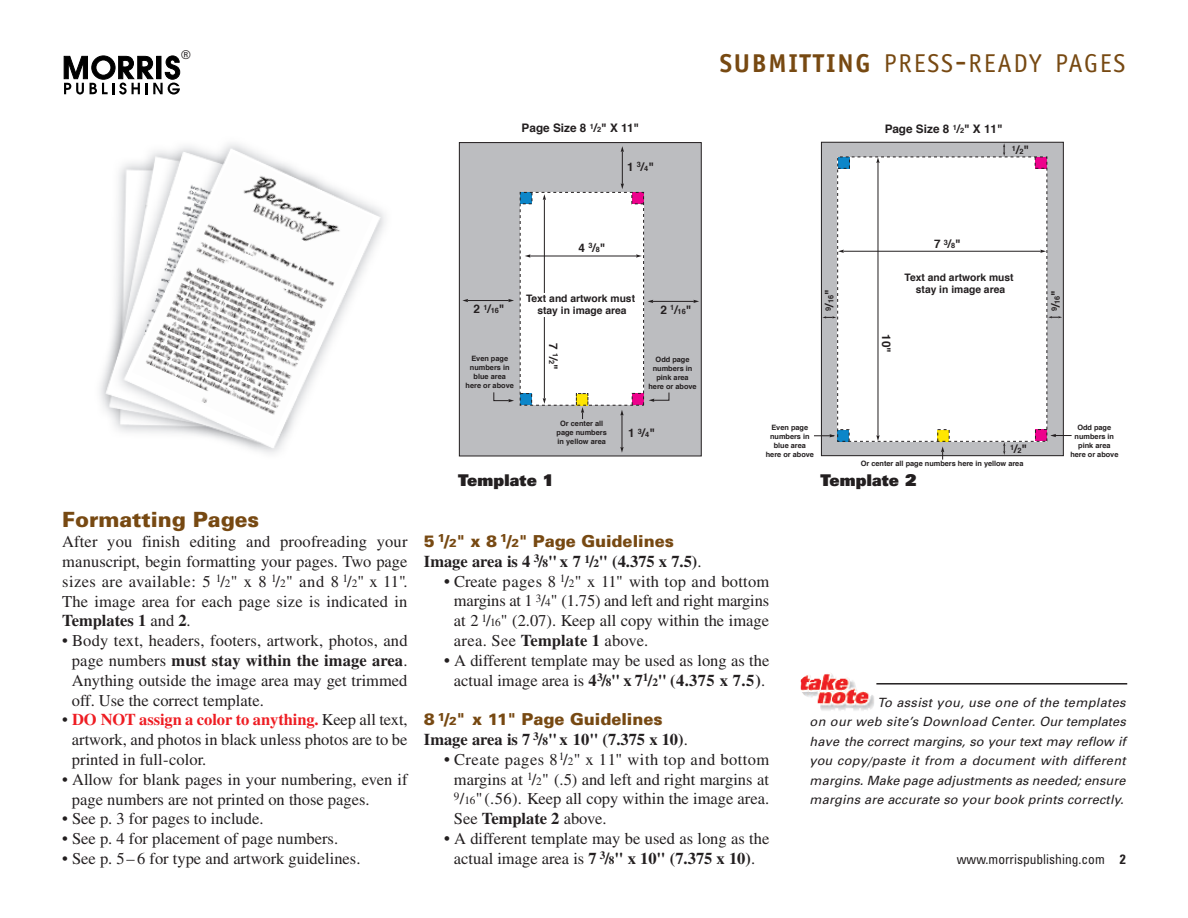
<style>
.page{position:relative;width:1188px;height:918px;background:#fff}
.page>*{position:absolute;margin:0;border:0;box-sizing:border-box;transform-origin:0 0}
.t1{font:25.8px "Officina Sans";letter-spacing:.065em;color:#774912}
.t2{font:900 21px "Univers";color:#774912}
.t3{font:16.5px/19.8px "Times";color:#231f20;text-align:justify}
.t4{font:700 16.5px "Times";color:#231f20}
.t5{font:900 16.5px "Univers";color:#774912}
.t6{font:900 16.2px "Univers";letter-spacing:.01em;color:#231f20}
.t7{font:condensed 13.5px "Univers";color:#231f20}
.t8{font:italic 12.75px/19.5px "Univers";letter-spacing:.015em;color:#231f20;text-align:justify}
.t9{font:condensed 12px "Univers";color:#231f20}
.t10{font:700 11.7px "Helvetica";color:#231f20}
.t11{font:700 10.35px/12.3px "Helvetica";color:#231f20;text-align:center}
.t12{font:700 7.35px/8.9px "Helvetica";color:#231f20;text-align:center}
.s1{font-weight:700}
.s2{font-size:34.5px}
.s3{font-size:7.35px}
.s4{font-size:11.7px}
.s5{font-size:11.25px}
.s6{font-weight:700;color:#ee1d23}
.s7{font-size:11.55px}
.s8{font-weight:400}
.s9{font-weight:700;font-size:11.25px}
</style>
<div class="page">
<svg style="left:64px;top:56px;width:116px;height:39px"></svg>
<div style="left:459px;top:143px;width:242px;height:313px;background:#bcbdc0"></div>
<div style="left:459px;top:142px;width:243px;height:314px;border:1px solid #231f20"></div>
<div style="left:520px;top:192px;width:124px;height:213px;background:#fff"></div>
<hr style="left:468px;top:300px;width:41px;height:1px;background:#231f20">
<svg style="left:462px;top:299px;width:6px;height:3px"></svg>
<svg style="left:508px;top:299px;width:6px;height:3px"></svg>
<hr style="left:622px;top:415px;width:1px;height:32px;background:#231f20">
<svg style="left:620px;top:410px;width:4px;height:5px"></svg>
<svg style="left:620px;top:447px;width:4px;height:6px"></svg>
<hr style="left:530px;top:256px;width:106px;height:1px;background:#231f20">
<svg style="left:525px;top:254px;width:5px;height:4px"></svg>
<svg style="left:636px;top:254px;width:6px;height:4px"></svg>
<hr style="left:544px;top:199px;width:1px;height:200px;background:#231f20">
<svg style="left:543px;top:194px;width:3px;height:6px"></svg>
<svg style="left:543px;top:398px;width:3px;height:6px"></svg>
<svg style="left:581px;top:407px;width:3px;height:12px"></svg>
<svg style="left:493px;top:392px;width:21px;height:10px"></svg>
<hr style="left:653px;top:301px;width:41px;height:1px;background:#231f20">
<svg style="left:648px;top:300px;width:5px;height:3px"></svg>
<svg style="left:693px;top:300px;width:6px;height:3px"></svg>
<hr style="left:622px;top:151px;width:1px;height:33px;background:#231f20">
<svg style="left:621px;top:146px;width:3px;height:6px"></svg>
<svg style="left:621px;top:183px;width:3px;height:6px"></svg>
<div style="left:576px;top:394px;width:12px;height:11px;background:#ffe601"></div>
<svg style="left:520px;top:393px;width:12px;height:12px"></svg>
<div style="left:576px;top:393px;width:12px;height:13px;border:1px dashed #231f20"></div>
<svg style="left:631px;top:392px;width:39px;height:14px"></svg>
<svg style="left:631px;top:192px;width:13px;height:13px"></svg>
<svg style="left:519px;top:192px;width:14px;height:13px"></svg>
<div style="left:540px;top:293px;width:13px;height:24px;background:#fff"></div>
<div style="left:821px;top:142px;width:242px;height:314px;background:#bcbdc0"></div>
<div style="left:821px;top:142px;width:243px;height:314px;border:1px solid #231f20"></div>
<div style="left:838px;top:157px;width:209px;height:284px;background:#fff"></div>
<hr style="left:843px;top:251px;width:198px;height:1px;background:#231f20">
<svg style="left:839px;top:250px;width:5px;height:3px"></svg>
<svg style="left:1040px;top:250px;width:5px;height:3px"></svg>
<hr style="left:878px;top:163px;width:1px;height:273px;background:#231f20">
<svg style="left:876px;top:159px;width:4px;height:4px"></svg>
<svg style="left:876px;top:435px;width:4px;height:5px"></svg>
<svg style="left:941px;top:446px;width:3px;height:14px"></svg>
<svg style="left:1048px;top:316px;width:14px;height:2px"></svg>
<svg style="left:822px;top:316px;width:14px;height:2px"></svg>
<svg style="left:1003px;top:143px;width:2px;height:13px"></svg>
<svg style="left:1003px;top:442px;width:2px;height:13px"></svg>
<div style="left:938px;top:430px;width:11px;height:11px;background:#ffe601"></div>
<svg style="left:837px;top:156px;width:13px;height:13px"></svg>
<svg style="left:1034px;top:156px;width:14px;height:13px"></svg>
<svg style="left:814px;top:429px;width:36px;height:13px"></svg>
<svg style="left:1035px;top:429px;width:37px;height:13px"></svg>
<img style="left:100px;top:143px;width:285px;height:311px">
<img style="left:132px;top:153px;width:241px;height:283px">
<hr style="left:876px;top:683px;width:251px;height:2px;background:#231f20">
<img style="left:801px;top:673px;width:73px;height:38px">
<p class="t9" style="left:181px;top:50px;width:11px">®</p>
<h1 class="t1" style="left:720px;top:53px;width:407px"><span class="s1">SUBMITTING</span> PRESS<span class="s2">-</span>READY PAGES</h1>
<p class="t10" style="left:522px;top:123px;width:119px">Page Size 8 <sup>1</sup>/<span class="s3">2</span>" X 11"</p>
<p class="t10" style="left:627px;top:162px;width:28px">1 <sup>3</sup>/<span class="s3">4</span>"</p>
<p class="t10" style="left:885px;top:124px;width:119px">Page Size 8 <sup>1</sup>/<span class="s3">2</span>" X 11"</p>
<p class="t12" style="left:1012px;top:146px;width:19px">1<span class="s4">/</span>2<span class="s4">"</span></p>
<p class="t2" style="left:62px;top:512px;width:199px">Formatting Pages</p>
<p class="t3" style="left:62px;top:533px;width:347px">After you finish editing and proofreading your manuscript, begin formatting your pages. Two page sizes are available: 5 <sup>1</sup>/<span class="s5">2</span>" x 8 <sup>1</sup>/<span class="s5">2</span>" and 8 <sup>1</sup>/<span class="s5">2</span>" x 11".<br>The image area for each page size is indicated in <span class="s1">Templates 1</span> and <span class="s1">2</span>.</p>
<p class="t3" style="left:72px;top:632px;width:337px;text-indent:-10px">• Body text, headers, footers, artwork, photos, and page numbers <span class="s1">must stay within the image area</span>.<br>Anything outside the image area may get trimmed off. Use the correct template.</p>
<p class="t3" style="left:72px;top:712px;width:337px;text-indent:-10px">• <span class="s6">DO NOT assign a color to anything.</span> Keep all text, artwork, and photos in black unless photos are to be printed in full-color.</p>
<p class="t3" style="left:72px;top:771px;width:337px;text-indent:-10px">• Allow for blank pages in your numbering, even if page numbers are not printed on those pages.</p>
<p class="t3" style="left:62px;top:811px;width:203px">• See p. 3 for pages to include.</p>
<p class="t3" style="left:62px;top:830px;width:277px">• See p. 4 for placement of page numbers.</p>
<p class="t3" style="left:62px;top:850px;width:300px">• See p. 5– 6 for type and artwork guidelines.</p>
<p class="t10" style="left:579px;top:243px;width:28px">4 <sup>3</sup>/<span class="s3">8</span>"</p>
<p class="t11" style="left:526px;top:293px;width:111px">Text and artwork must stay in image area</p>
<p class="t10" style="left:474px;top:304px;width:32px">2 <sup>1</sup>/<span class="s3">16</span>"</p>
<p class="t10" style="left:660px;top:305px;width:32px">2 <sup>1</sup>/<span class="s3">16</span>"</p>
<p class="t12" style="left:466px;top:355px;width:50px">Even page numbers in blue area here or above</p>
<p class="t10" style="left:558px;top:343px;width:28px;rotate:90deg">7 <sup>1</sup>/<span class="s3">2</span>"</p>
<p class="t12" style="left:557px;top:420px;width:52px">Or center all page numbers in yellow area</p>
<p class="t6" style="left:458px;top:474px;width:97px">Template 1</p>
<p class="t12" style="left:648px;top:356px;width:50px">Odd page numbers in pink area here or above</p>
<p class="t10" style="left:628px;top:428px;width:28px">1 <sup>3</sup>/<span class="s3">4</span>"</p>
<p class="t10" style="left:934px;top:239px;width:28px">7 <sup>3</sup>/<span class="s3">8</span>"</p>
<p class="t11" style="left:905px;top:272px;width:111px">Text and artwork must stay in image area</p>
<p class="t12" style="left:827px;top:311px;width:23px;rotate:-90deg">9<span class="s4">/</span>16<span class="s4">"</span></p>
<p class="t12" style="left:1053px;top:311px;width:23px;rotate:-90deg">9<span class="s4">/</span>16<span class="s4">"</span></p>
<p class="t10" style="left:891px;top:334px;width:20px;rotate:90deg">10"</p>
<p class="t12" style="left:766px;top:424px;width:50px">Even page numbers in blue area here or above</p>
<p class="t12" style="left:861px;top:443px;width:168px;line-height:13.8px;text-align:left;text-indent:149px">1<span class="s4">/</span>2<span class="s4">"<br></span>Or center all page numbers here in yellow area</p>
<p class="t6" style="left:821px;top:474px;width:98px">Template 2</p>
<p class="t12" style="left:1070px;top:424px;width:50px">Odd page numbers in pink area here or above</p>
<p class="t5" style="left:424px;top:535px;width:252px">5 <sup>1</sup>/<span class="s7">2</span>" x 8 <sup>1</sup>/<span class="s7">2</span>" Page Guidelines</p>
<p class="t4" style="left:424px;top:556px;width:279px">Image area is 4 <sup>3</sup>/<span class="s5">8</span>"x 7 <sup>1</sup>/<span class="s5">2</span>" (4.375 x 7.5)<span class="s8">.</span></p>
<p class="t3" style="left:454px;top:573px;width:317px;text-indent:-10px"><span class="s1">•</span> Create pages 8 <sup>1</sup>/<span class="s5">2</span>" x 11" with top and bottom margins at 1 <sup>3</sup>/<span class="s5">4</span>" (1.75) and left and right margins at 2 <sup>1</sup>/<span class="s5">16</span>" (2.07). Keep all copy within the image area. See <span class="s1">Template 1</span> above.</p>
<p class="t3" style="left:444px;top:652px;width:327px;text-align:center"><span class="s1">•</span> A different template may be used as long as the actual image area is <span class="s1">4</span><sup>3</sup><span class="s1">/</span><span class="s9">8</span><span class="s1">" x 7</span><sup>1</sup><span class="s1">/</span><span class="s9">2</span><span class="s1">" (4.375 x 7.5)</span>.</p>
<p class="t5" style="left:424px;top:713px;width:240px">8 <sup>1</sup>/<span class="s7">2</span>" x 11" Page Guidelines</p>
<p class="t4" style="left:424px;top:734px;width:265px">Image area is 7 <sup>3</sup>/<span class="s5">8</span>"x 10" (7.375 x 10)<span class="s8">.</span></p>
<p class="t3" style="left:454px;top:751px;width:317px;text-indent:-10px"><span class="s1">•</span> Create pages 8<sup>1</sup>/<span class="s5">2</span>" x 11" with top and bottom margins at <sup>1</sup>/<span class="s5">2</span>" (.5) and left and right margins at <sup>9</sup>/<span class="s5">16</span>"(.56). Keep all copy within the image area.<br>See <span class="s1">Template 2</span> above.</p>
<p class="t3" style="left:444px;top:830px;width:327px;text-align:center"><span class="s1">•</span> A different template may be used as long as the actual image area is <span class="s1">7</span> <sup>3</sup><span class="s1">/</span><span class="s9">8</span><span class="s1">" x 10" (7.375 x 10)</span>.</p>
<p class="t8" style="left:810px;top:694px;width:318px;text-indent:68px">To assist you, use one of the templates on our web site’s Download Center. Our templates have the correct margins, so your text may reflow if you copy/paste it from a document with different margins. Make page adjustments as needed; ensure margins are accurate so your book prints correctly.</p>
<p class="t7" style="left:957px;top:854px;width:170px">www.morrispublishing.com <span class="s1">2</span></p>
</div>
